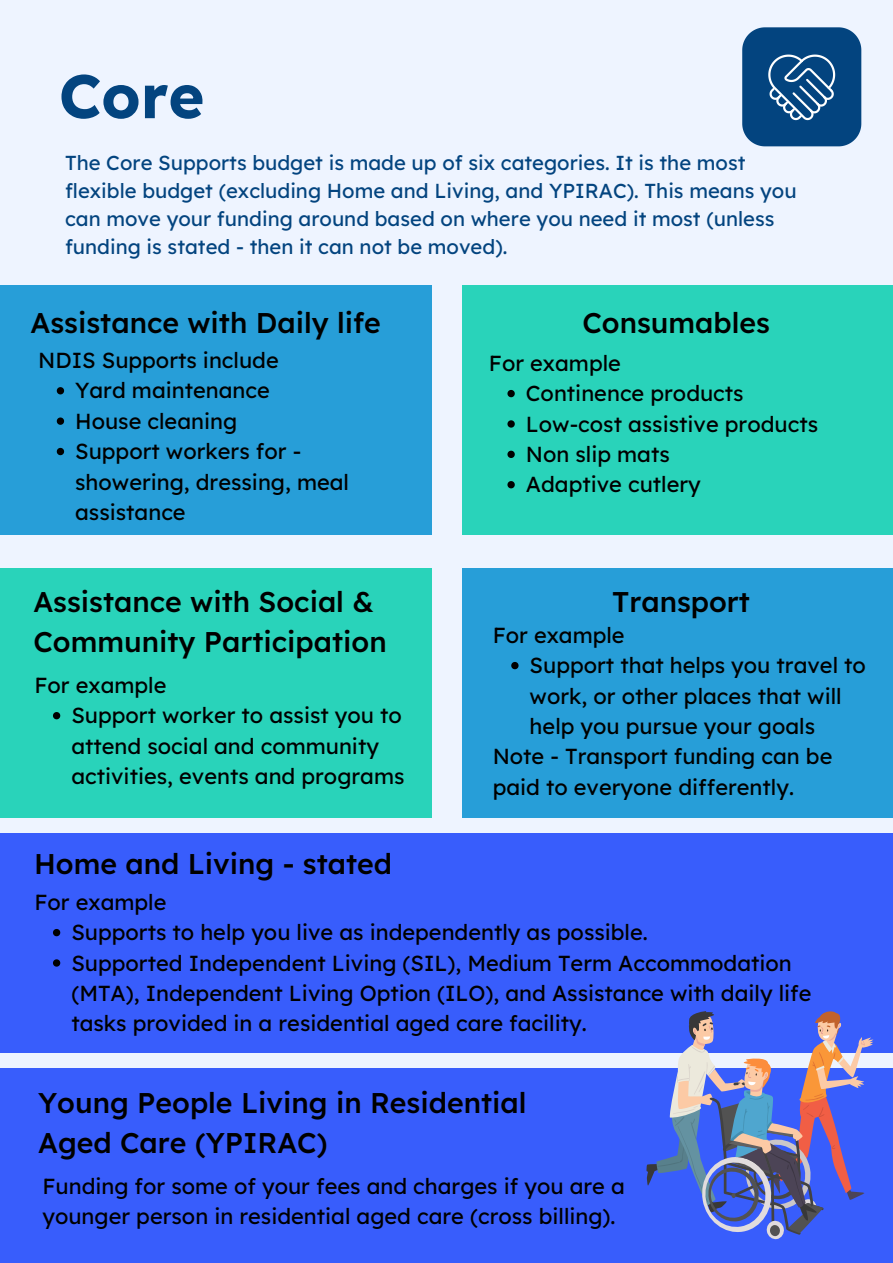
<style>
.page{position:relative;width:893px;height:1263px;background:#eef4ff}
.page>*{position:absolute;margin:0;border:0;box-sizing:border-box;transform-origin:0 0}
.t1{font:700 61.2px "Lexend";color:#03447f}
.t2{font:500 28.5px/39.4px "Lexend";color:#000}
.t3{font:21.75px/30.4px "Lexend";color:#000}
.t4{font:20.25px/28.1px "Lexend";color:#03447f}
</style>
<div class="page">
<div style="left:462px;top:285px;width:431px;height:250px;background:#29d3ba"></div>
<div style="left:0;top:285px;width:431px;height:250px;background:#279ed8"></div>
<div style="left:462px;top:568px;width:431px;height:250px;background:#279ed8"></div>
<div style="left:0;top:568px;width:431px;height:250px;background:#29d3ba"></div>
<div style="left:0;top:832px;width:893px;height:220px;background:#385dfc"></div>
<svg style="left:742px;top:27px;width:119px;height:119px"></svg>
<svg style="left:57px;top:387px;width:7px;height:7px"></svg>
<svg style="left:57px;top:417px;width:7px;height:8px"></svg>
<svg style="left:57px;top:448px;width:7px;height:7px"></svg>
<svg style="left:507px;top:390px;width:8px;height:7px"></svg>
<svg style="left:507px;top:420px;width:8px;height:8px"></svg>
<svg style="left:507px;top:451px;width:8px;height:7px"></svg>
<svg style="left:507px;top:481px;width:8px;height:7px"></svg>
<svg style="left:53px;top:712px;width:7px;height:7px"></svg>
<svg style="left:511px;top:662px;width:7px;height:7px"></svg>
<svg style="left:53px;top:929px;width:7px;height:7px"></svg>
<svg style="left:53px;top:959px;width:7px;height:8px"></svg>
<div style="left:0;top:1068px;width:893px;height:195px;background:#385dfc"></div>
<svg style="left:646px;top:1011px;width:227px;height:229px"></svg>
<h1 class="t1" style="left:59px;top:57px;width:147px">Core</h1>
<p class="t4" style="left:65px;top:148px;width:733px">The Core Supports budget is made up of six categories. It is the most flexible budget (excluding Home and Living, and YPIRAC). This means you can move your funding around based on where you need it most (unless funding is stated - then it can not be moved).</p>
<p class="t2" style="left:31px;top:303px;width:352px">Assistance with Daily life</p>
<p class="t3" style="left:38px;top:345px;width:242px">NDIS Supports include</p>
<p class="t3" style="left:75px;top:375px;width:196px">Yard maintenance</p>
<p class="t3" style="left:75px;top:405px;width:163px">House cleaning</p>
<h2 class="t3" style="left:75px;top:436px;width:275px">Support workers for - showering, dressing, meal assistance</h2>
<p class="t2" style="left:33px;top:582px;width:355px">Assistance with Social &amp;<br>Community Participation</p>
<p class="t3" style="left:34px;top:669px;width:133px">For example</p>
<p class="t3" style="left:71px;top:700px;width:334px">Support worker to assist you to attend social and community activities, events and programs</p>
<h2 class="t2" style="left:582px;top:303px;width:189px">Consumables</h2>
<p class="t3" style="left:489px;top:347px;width:133px">For example</p>
<p class="t3" style="left:526px;top:378px;width:219px">Continence products</p>
<p class="t3" style="left:526px;top:408px;width:294px">Low-cost assistive products</p>
<p class="t3" style="left:526px;top:439px;width:145px">Non slip mats</p>
<h2 class="t3" style="left:526px;top:469px;width:176px">Adaptive cutlery</h2>
<p class="t2" style="left:612px;top:582px;width:139px">Transport</p>
<h2 class="t3" style="left:493px;top:619px;width:133px">For example</h2>
<p class="t3" style="left:529px;top:650px;width:338px">Support that helps you travel to work, or other places that will help you pursue your goals</p>
<p class="t3" style="left:493px;top:741px;width:341px">Note - Transport funding can be paid to everyone differently.</p>
<p class="t2" style="left:34px;top:843px;width:360px">Home and Living - stated</p>
<h2 class="t3" style="left:34px;top:886px;width:133px">For example</h2>
<p class="t3" style="left:71px;top:917px;width:578px">Supports to help you live as independently as possible.</p>
<p class="t3" style="left:71px;top:947px;width:741px">Supported Independent Living (SIL), Medium Term Accommodation (MTA), Independent Living Option (ILO), and Assistance with daily life tasks provided in a residential aged care facility.</p>
<p class="t2" style="left:38px;top:1083px;width:490px">Young People Living in Residential<br>Aged Care (YPIRAC)</p>
<p class="t3" style="left:42px;top:1170px;width:584px">Funding for some of your fees and charges if you are a younger person in residential aged care (cross billing).</p>
</div>
